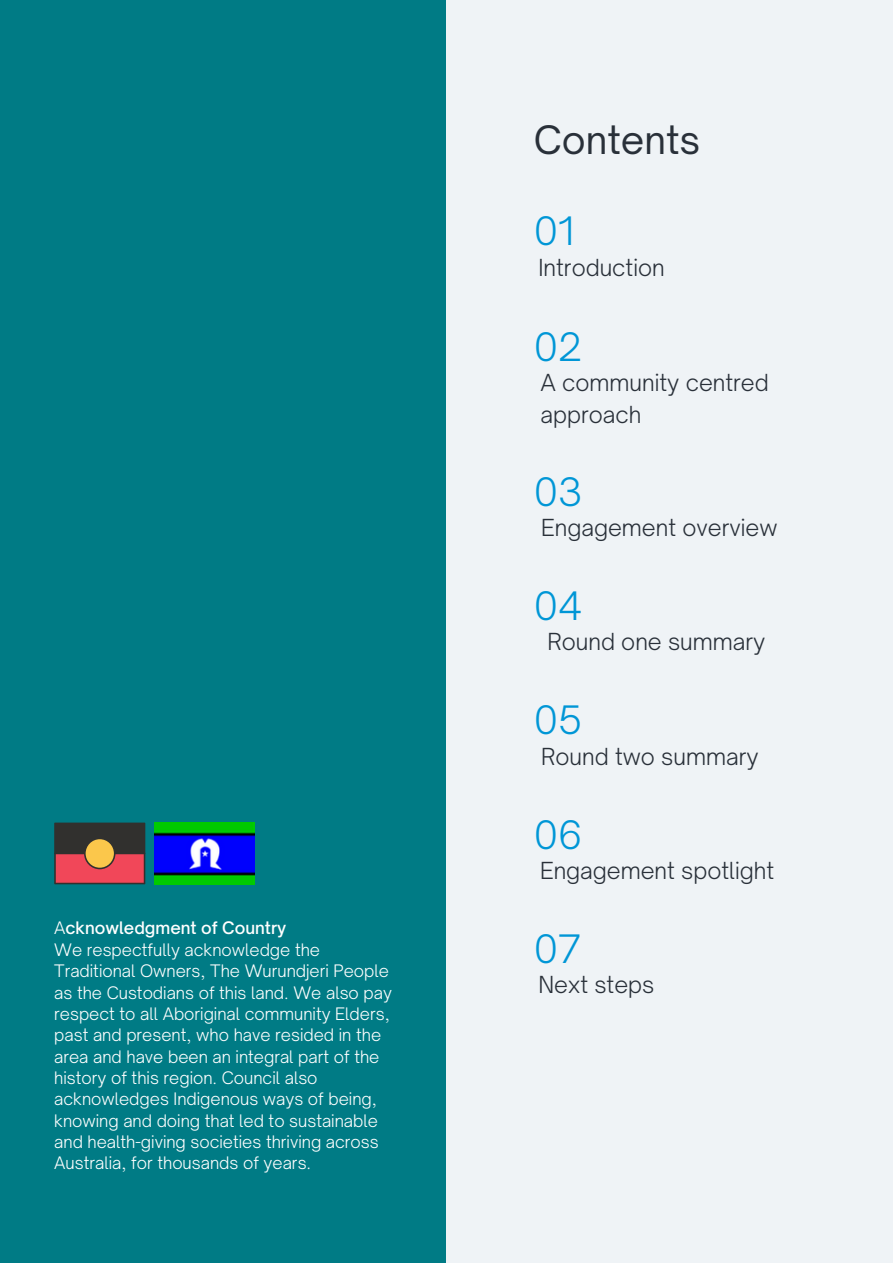
<style>
.page{position:relative;width:893px;height:1264px;background:#fff}
.page>*{position:absolute;margin:0;border:0;box-sizing:border-box;transform-origin:0 0}
.t1{font:300 37.5px "Open Sauce One";color:#0096d6}
.t2{font:37.5px "Open Sauce One";color:#293039}
.t3{font:300 22.5px/31.5px "Open Sauce One";color:#293039}
.t4{font:300 16.5px/21.3px "Open Sauce One";color:#fff}
.s1{font-weight:500}
</style>
<div class="page">
<img style="left:0;top:0;width:892px;height:1262px">
<img style="left:154px;top:822px;width:100px;height:62px">
<svg style="left:54px;top:822px;width:91px;height:62px;background:#8f4a42"></svg>
<p class="t4" style="left:54px;top:917px;width:339px">A<span class="s1">cknowledgment of Country<br></span>We respectfully acknowledge the Traditional Owners, The Wurundjeri People as the Custodians of this land. We also pay respect to all Aboriginal community Elders, past and present, who have resided in the area and have been an integral part of the history of this region. Council also acknowledges Indigenous ways of being, knowing and doing that led to sustainable and health-giving societies thriving across Australia, for thousands of years.</p>
<h1 class="t2" style="left:533px;top:117px;width:168px">Contents</h1>
<h1 class="t1" style="left:533px;top:208px;width:42px">01</h1>
<h2 class="t3" style="left:538px;top:251px;width:128px">Introduction</h2>
<h1 class="t1" style="left:533px;top:323px;width:50px">02</h1>
<h2 class="t3" style="left:540px;top:367px;width:230px">A community centred approach</h2>
<h1 class="t1" style="left:533px;top:468px;width:50px">03</h1>
<h2 class="t3" style="left:541px;top:512px;width:238px">Engagement overview</h2>
<h1 class="t1" style="left:533px;top:582px;width:50px">04</h1>
<h2 class="t3" style="left:547px;top:625px;width:219px">Round one summary</h2>
<h1 class="t1" style="left:533px;top:696px;width:50px">05</h1>
<h2 class="t3" style="left:541px;top:740px;width:219px">Round two summary</h2>
<h1 class="t1" style="left:533px;top:811px;width:50px">06</h1>
<h2 class="t3" style="left:540px;top:855px;width:236px">Engagement spotlight</h2>
<h1 class="t1" style="left:533px;top:925px;width:49px">07</h1>
<h2 class="t3" style="left:538px;top:968px;width:118px">Next steps</h2>
</div>
